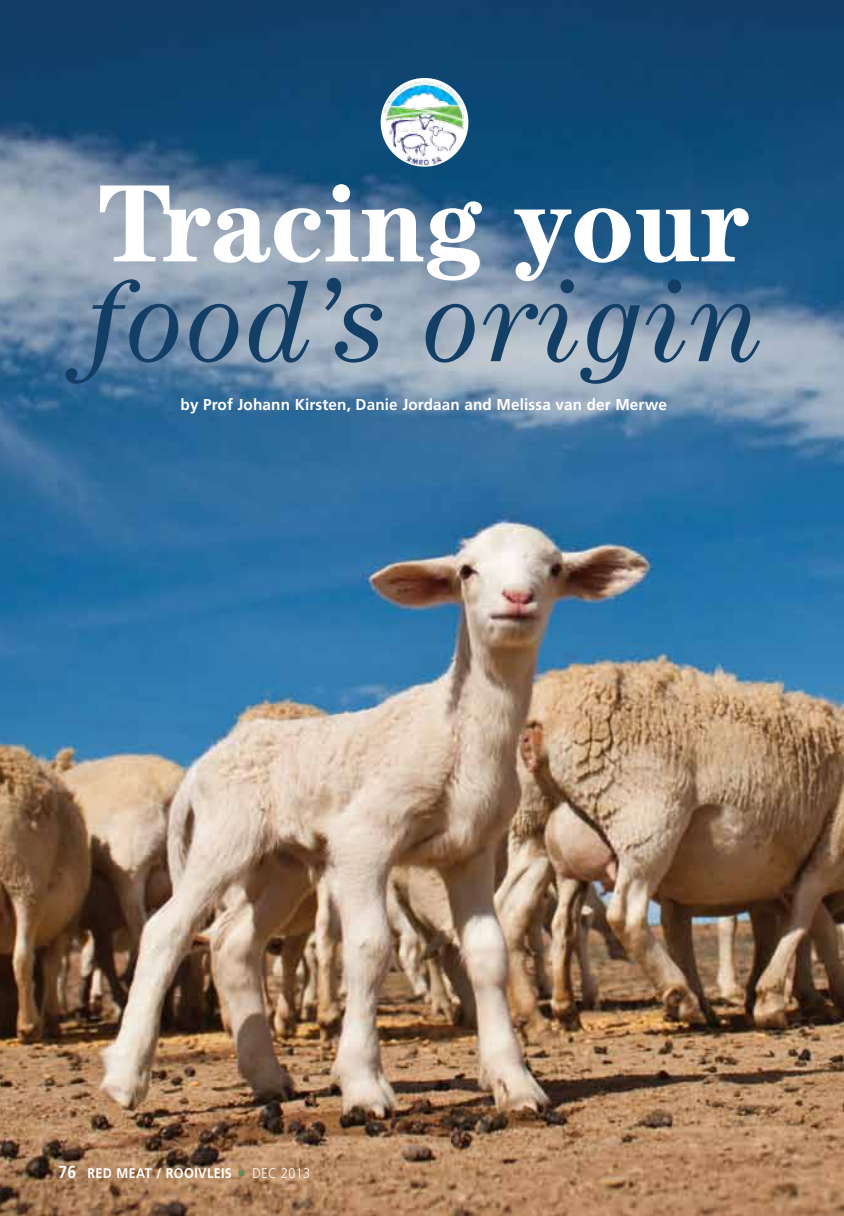
<style>
.page{position:relative;width:844px;height:1216px;background:#fff}
.page>*{position:absolute;margin:0;border:0;box-sizing:border-box;transform-origin:0 0}
.t1{font:italic 119px "Century";letter-spacing:.02em;color:#133e66}
.t2{font:700 110.25px "Century";color:#fff}
.t3{font:700 15.75px "Frutiger";letter-spacing:.01em;color:#fff}
.t4{font:700 14px "Frutiger";letter-spacing:.03em;color:#fff;scale:.9 1}
.t5{font:300 14px "Frutiger";letter-spacing:.03em;color:#fff;scale:.9 1}
.s1{font-size:17.5px}
</style>
<div class="page">
<img style="left:0;top:0;width:843px;height:1215px">
<img style="left:378px;top:78px;width:92px;height:92px">
<svg style="left:239px;top:1170px;width:5px;height:6px"></svg>
<h2 class="t2" style="left:98px;top:158px;width:652px">Tracing your</h2>
<h1 class="t1" style="left:86px;top:252px;width:677px">food’s origin</h1>
<p class="t3" style="left:180px;top:395px;width:488px">by Prof Johann Kirsten, Danie Jordaan and Melissa van der Merwe</p>
<p class="t4" style="left:58px;top:1164px;width:194px"><span class="s1">76</span> red m eat / rooivleis</p>
<p class="t5" style="left:252px;top:1165px;width:66px">DEC 2013</p>
</div>
